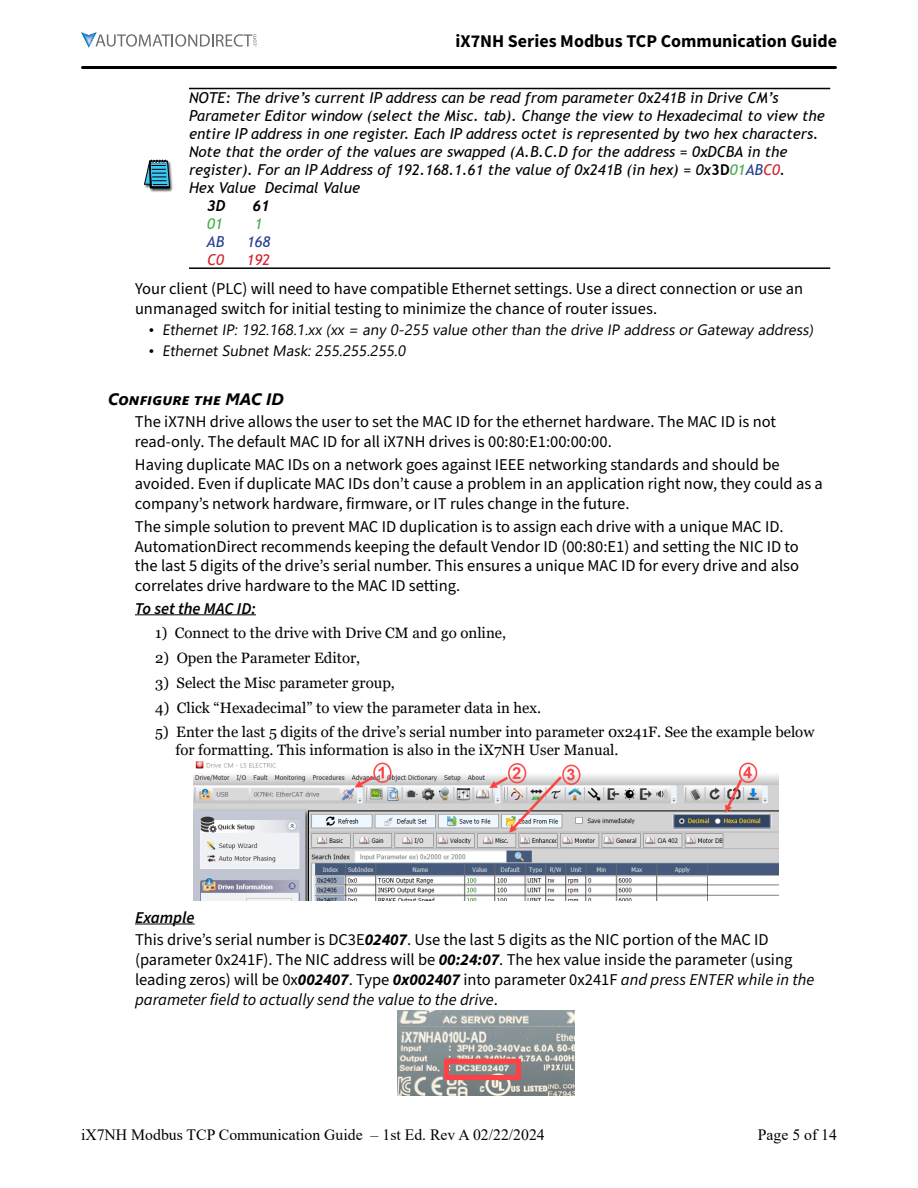
<style>
.page{position:relative;width:918px;height:1188px;background:#fff}
.page>*{position:absolute;margin:0;border:0;box-sizing:border-box;transform-origin:0 0}
.t1{font:700 18px "Source Sans Pro";color:#000}
.t2{font:16.5px/19.8px "Source Sans Pro";color:#000}
.t3{font:italic 700 16.5px "Segoe UI";color:#000}
.t4{font:italic 600 16.5px "Source Sans Pro";color:#000}
.t5{font:15.75px "Times New Roman";color:#000}
.t6{font:italic 15px/18px "Trebuchet MS";color:#000}
.t7{font:15px/18px "Georgia";color:#000}
.t8{font:15px "Segoe UI";color:#000}
.t9{font:italic 15px "Trebuchet MS";color:#25408f}
.t10{font:italic 15px "Trebuchet MS";color:#d2232a}
.t11{font:italic 700 15px "Trebuchet";color:#000}
.t12{font:italic 15px "Trebuchet MS";color:#41ad49}
.s1{font-weight:700;font-style:normal}
.s2{color:#41ad49}
.s3{color:#25408f}
.s4{color:#d2232a}
.s5{font-weight:600;font-style:italic}
.s6{font-weight:700;font-style:italic}
.s7{font-style:italic}
</style>
<div class="page">
<hr style="left:82px;top:66px;width:754px;height:3px;background:#000">
<svg style="left:81px;top:32px;width:176px;height:16px"></svg>
<hr style="left:135px;top:614px;width:121px;height:1px;background:#000">
<hr style="left:135px;top:924px;width:60px;height:1px;background:#000">
<svg style="left:189px;top:87px;width:641px;height:3px"></svg>
<img style="left:150px;top:159px;width:23px;height:33px">
<svg style="left:144px;top:160px;width:26px;height:29px"></svg>
<hr style="left:189px;top:88px;width:641px;height:1px;background:#000">
<hr style="left:189px;top:267px;width:641px;height:2px;background:#000">
<img style="left:193px;top:761px;width:586px;height:139px">
<img style="left:398px;top:1011px;width:176px;height:85px">
<p class="t1" style="left:456px;top:29px;width:383px">iX7NH Series Modbus TCP Communication Guide</p>
<p class="t6" style="left:189px;top:88px;width:637px">NOTE: The drive’s current IP address can be read from parameter 0x241B in Drive CM’s Parameter Editor window (select the Misc. tab). Change the view to Hexadecimal to view the entire IP address in one register. Each IP address octet is represented by two hex characters.<br>Note that the order of the values are swapped (A.B.C.D for the address = 0xDCBA in the register). For an IP Address of 192.168.1.61 the value of 0x241B (in hex) = 0x<span class="s1">3D</span><span class="s2">01</span><span class="s3">AB</span><span class="s4">C0</span>.<br>Hex Value Decimal Value</p>
<p class="t11" style="left:207px;top:196px;width:20px">3D</p>
<p class="t11" style="left:252px;top:196px;width:19px">61</p>
<p class="t12" style="left:207px;top:214px;width:17px">01</p>
<p class="t12" style="left:254px;top:214px;width:9px">1</p>
<p class="t9" style="left:207px;top:232px;width:19px">AB</p>
<p class="t9" style="left:247px;top:232px;width:25px">168</p>
<p class="t10" style="left:207px;top:250px;width:18px">C0</p>
<p class="t10" style="left:247px;top:250px;width:25px">192</p>
<p class="t2" style="left:135px;top:279px;width:670px">Your client (PLC) will need to have compatible Ethernet settings. Use a direct connection or use an unmanaged switch for initial testing to minimize the chance of router issues.</p>
<p class="t8" style="left:148px;top:315px;width:670px">• EthernetIP:192. 168. 1. xx (xx = any 0-255 value otherthan the drive IP address orGateway address)</p>
<p class="t8" style="left:148px;top:336px;width:262px">• EthernetSubnetMask:255. 255. 255. 0</p>
<p class="t3" style="left:108px;top:383px;width:177px">Configure the MAC ID</p>
<p class="t2" style="left:135px;top:412px;width:643px">The iX7NH drive allows the user to set the MAC ID for the ethernet hardware. The MAC ID is not read-only. The default MAC ID for all iX7NH drives is 00:80:E1:00:00:00.</p>
<p class="t2" style="left:135px;top:455px;width:689px">Having duplicate MAC IDs on a network goes against IEEE networking standards and should be avoided. Even if duplicate MAC IDs don’t cause a problem in an application right now, they could as a company’s network hardware, firmware, or IT rules change in the future.</p>
<p class="t2" style="left:135px;top:517px;width:666px">The simple solution to prevent MAC ID duplication is to assign each drive with a unique MAC ID.<br>AutomationDirect recommends keeping the default Vendor ID (00:80:E1) and setting the NIC ID to the last 5 digits of the drive’s serial number. This ensures a unique MAC ID for every drive and also correlates drive hardware to the MAC ID setting.</p>
<p class="t4" style="left:135px;top:597px;width:122px">To set the MAC ID:</p>
<p class="t7" style="left:155px;top:624px;width:352px">1) Connect to the drive with Drive CM and go online,</p>
<p class="t7" style="left:155px;top:649px;width:207px">2) Open the Parameter Editor,</p>
<p class="t7" style="left:155px;top:674px;width:241px">3) Select the Misc parameter group,</p>
<p class="t7" style="left:155px;top:699px;width:387px">4) Click “Hexadecimal” to view the parameter data in hex.</p>
<p class="t7" style="left:176px;top:723px;width:640px;text-indent:-20px">5) Enter the last 5 digits of the drive’s serial number into parameter 0x241F. See the example below for formatting. This information is also in the iX7NH User Manual.</p>
<p class="t2" style="left:135px;top:907px;width:635px;line-height:22.5px"><span class="s5">Example<br></span>This drive’s serial number is DC3E<span class="s6">02407</span>. Use the last 5 digits as the NIC portion of the MAC ID</p>
<p class="t2" style="left:135px;top:950px;width:681px">(parameter 0x241F). The NIC address will be <span class="s6">00:24:07</span>. The hex value inside the parameter (using leading zeros) will be 0x<span class="s6">002407</span>. Type <span class="s6">0x002407</span> into parameter 0x241F <span class="s7">and press ENTER while in the parameter field to actually send the value to the drive</span>.</p>
<p class="t5" style="left:81px;top:1124px;width:465px">iX7NH Modbus TCP Communication Guide – 1st Ed. Rev A 02/22/2024</p>
<p class="t5" style="left:758px;top:1124px;width:81px">Page 5 of 14</p>
</div>
